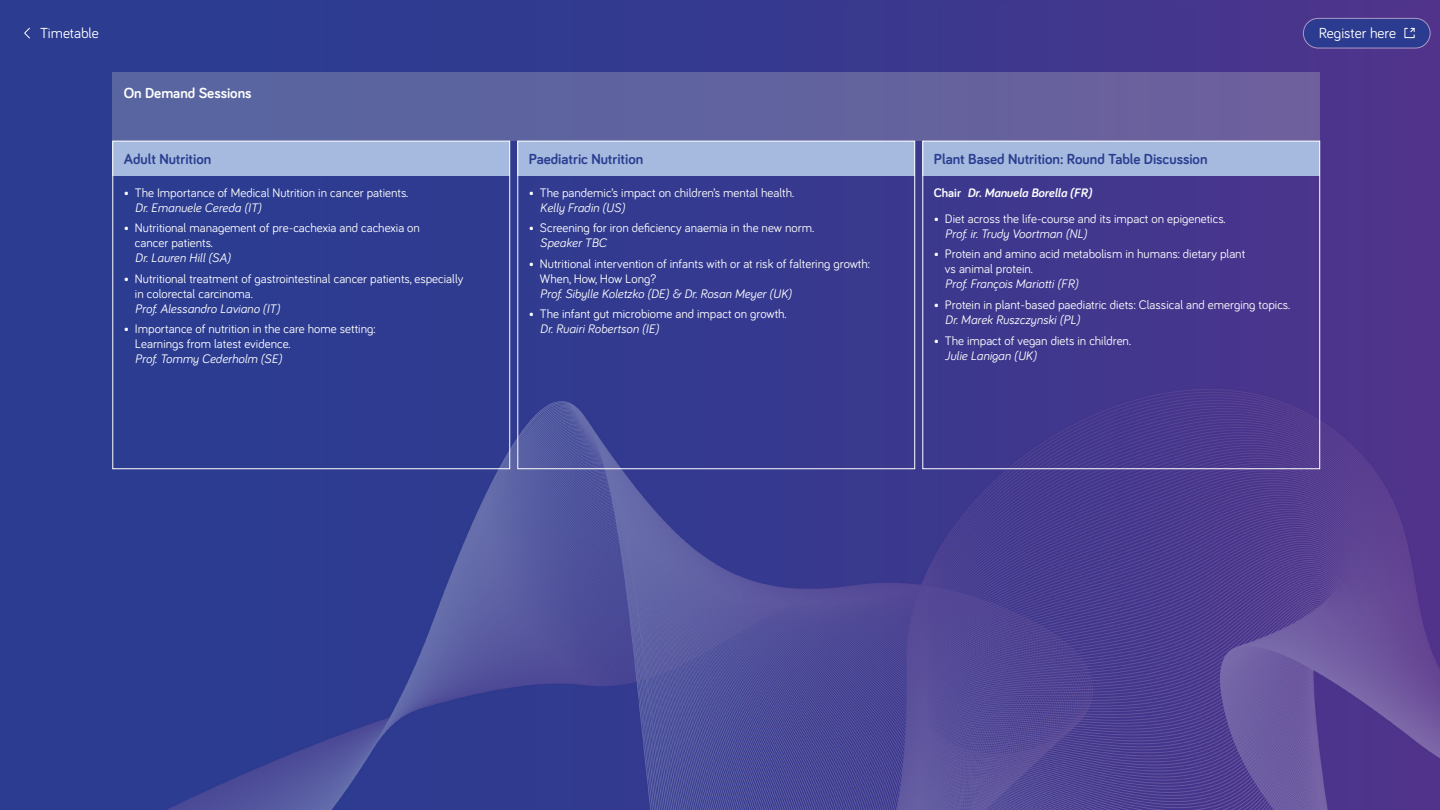
<style>
.page{position:relative;width:1440px;height:810px;background:#fff}
.page>*{position:absolute;margin:0;border:0;box-sizing:border-box;transform-origin:0 0}
.t1{font:700 15px "Bariol";color:#2b3c90}
.t2{font:15px "Bariol";color:#fff}
.t3{font:700 15px "Bariol";color:#fff}
.t4{font:12.75px/15px "Bariol";color:#fff}
.t5{font:italic 12.75px "Bariol";color:#fff}
.t6{font:italic 700 12.75px "Bariol";color:#fff}
.s1{font-style:normal}
</style>
<div class="page">
<img style="left:0;top:0;width:1440px;height:810px">
<svg style="left:24px;top:27px;width:7px;height:12px"></svg>
<div style="left:112px;top:72px;width:1208px;height:69px;background:linear-gradient(to right,#5666a1,#6c609d)"></div>
<div style="left:112px;top:141px;width:398px;height:34px;background:#a5bade"></div>
<div style="left:518px;top:141px;width:397px;height:34px;background:#a5bade"></div>
<div style="left:922px;top:141px;width:398px;height:34px;background:#a5bade"></div>
<div style="left:1303px;top:18px;width:127px;height:30px;background:#2b3c90;border-radius:15px"></div>
<div style="left:1303px;top:18px;width:128px;height:30px;border:1px solid #ac98c5;border-radius:15px"></div>
<svg style="left:1404px;top:27px;width:11px;height:11px"></svg>
<div style="left:518px;top:141px;width:397px;height:328px;border:1px solid #fff"></div>
<div style="left:922px;top:141px;width:398px;height:328px;border:1px solid #fff"></div>
<div style="left:112px;top:141px;width:398px;height:328px;border:1px solid #fff"></div>
<p class="t2" style="left:40px;top:23px;width:60px">Timetable</p>
<p class="t3" style="left:124px;top:83px;width:129px">On Demand Sessions</p>
<p class="t1" style="left:124px;top:149px;width:89px">Adult Nutrition</p>
<p class="t4" style="left:124px;top:184px;width:286px">• The Importance of Medical Nutrition in cancer patients.</p>
<p class="t5" style="left:135px;top:199px;width:128px">Dr. Emanuele Cereda (IT)</p>
<p class="t4" style="left:135px;top:220px;width:286px;text-indent:-11px">• Nutritional management of pre-cachexia and cachexia on cancer patients.</p>
<p class="t5" style="left:135px;top:249px;width:97px">Dr. Lauren Hill (SA)</p>
<p class="t4" style="left:135px;top:270px;width:330px;text-indent:-11px">• Nutritional treatment of gastrointestinal cancer patients, especially in colorectal carcinoma.</p>
<p class="t5" style="left:135px;top:300px;width:146px">Prof. Alessandro Laviano (IT)</p>
<p class="t4" style="left:135px;top:321px;width:242px;text-indent:-11px">• Importance of nutrition in the care home setting:<br>Learnings from latest evidence.</p>
<p class="t5" style="left:135px;top:350px;width:148px">Prof. Tommy Cederholm (SE)</p>
<p class="t1" style="left:529px;top:149px;width:116px">Paediatric Nutrition</p>
<p class="t4" style="left:529px;top:184px;width:267px">• The pandemic’s impact on children’s mental health.</p>
<p class="t5" style="left:540px;top:199px;width:86px">Kelly Fradin (US)</p>
<p class="t4" style="left:529px;top:220px;width:287px">• Screening for iron deficiency anaemia in the new norm.</p>
<p class="t5" style="left:540px;top:234px;width:68px">Speaker TBC</p>
<p class="t4" style="left:540px;top:255px;width:331px;text-indent:-11px">• Nutritional intervention of infants with or at risk of faltering growth:<br>When, How, How Long?</p>
<p class="t5" style="left:540px;top:285px;width:253px">Prof. Sibylle Koletzko (DE) &amp; Dr. Rosan Meyer (UK)</p>
<p class="t4" style="left:529px;top:306px;width:259px">• The infant gut microbiome and impact on growth.</p>
<p class="t5" style="left:540px;top:321px;width:120px">Dr. Ruairi Robertson (IE)</p>
<p class="t2" style="left:1319px;top:23px;width:79px">Register here</p>
<p class="t1" style="left:934px;top:149px;width:275px">Plant Based Nutrition: Round Table Discussion</p>
<p class="t6" style="left:934px;top:184px;width:159px"><span class="s1">Chair</span> Dr. Manuela Borella (FR)</p>
<p class="t4" style="left:934px;top:210px;width:293px">• Diet across the life-course and its impact on epigenetics.</p>
<p class="t5" style="left:945px;top:225px;width:143px">Prof. ir. Trudy Voortman (NL)</p>
<p class="t4" style="left:945px;top:246px;width:302px;text-indent:-11px">• Protein and amino acid metabolism in humans: dietary plant vs animal protein.</p>
<p class="t5" style="left:945px;top:276px;width:135px">Prof. François Mariotti (FR)</p>
<p class="t4" style="left:934px;top:297px;width:358px">• Protein in plant-based paediatric diets: Classical and emerging topics.</p>
<p class="t5" style="left:945px;top:311px;width:137px">Dr. Marek Ruszczynski (PL)</p>
<p class="t4" style="left:934px;top:332px;width:199px">• The impact of vegan diets in children.</p>
<p class="t5" style="left:945px;top:347px;width:93px">Julie Lanigan (UK)</p>
</div>
